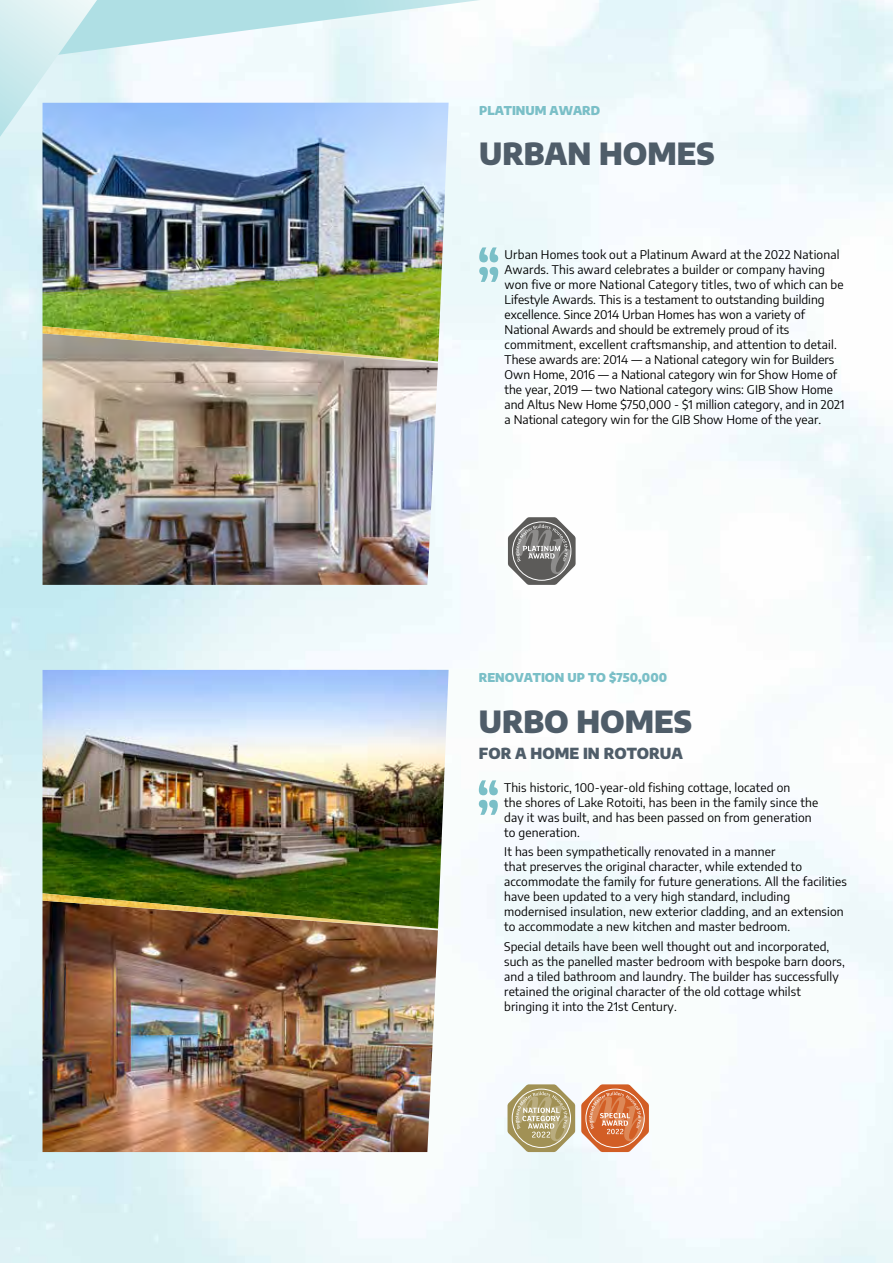
<style>
.page{position:relative;width:893px;height:1263px;background:#fff}
.page>*{position:absolute;margin:0;border:0;box-sizing:border-box;transform-origin:0 0}
.t1{font:900 30px "Encode Sans";color:#4f5d69}
.t2{font:900 15px "Encode Sans";color:#4f5d69}
.t3{font:12px/15px "Encode Sans";letter-spacing:.01em;color:#000}
.t4{font:900 12px "Encode Sans";color:#7abfc7}
</style>
<div class="page">
<img style="left:43px;top:670px;width:406px;height:259px">
<img style="left:43px;top:930px;width:395px;height:222px">
<img style="left:43px;top:893px;width:401px;height:37px">
<svg style="left:507px;top:1084px;width:68px;height:68px"></svg>
<svg style="left:479px;top:780px;width:19px;height:35px"></svg>
<svg style="left:581px;top:1084px;width:68px;height:68px"></svg>
<div style="left:475px;top:102px;width:129px;height:18px;background:#f1fafc"></div>
<div style="left:476px;top:138px;width:243px;height:32px;background:#f4fbfc"></div>
<img style="left:43px;top:137px;width:406px;height:224px">
<img style="left:43px;top:363px;width:395px;height:222px">
<img style="left:43px;top:326px;width:401px;height:37px">
<svg style="left:508px;top:517px;width:68px;height:68px"></svg>
<div style="left:474px;top:243px;width:29px;height:43px;background:#ebf9fa"></div>
<svg style="left:479px;top:247px;width:19px;height:35px"></svg>
<svg style="left:0;top:0;width:480px;height:137px"></svg>
<p class="t4" style="left:479px;top:101px;width:122px">PLATINUM AWARD</p>
<h1 class="t1" style="left:479px;top:130px;width:237px">URBAN HOMES</h1>
<p class="t3" style="left:505px;top:247px;width:341px">Urban Homes took out a Platinum Award at the 2022 National Awards. This award celebrates a builder or company having won five or more National Category titles, two of which can be Lifestyle Awards. This is a testament to outstanding building excellence. Since 2014 Urban Homes has won a variety of National Awards and should be extremely proud of its commitment, excellent craftsmanship, and attention to detail.<br>These awards are: 2014 — a National category win for Builders Own Home, 2016 — a National category win for Show Home of the year, 2019 — two National category wins: GIB Show Home and Altus New Home $750,000 - $1 million category, and in 2021 a National category win for the GIB Show Home of the year.</p>
<p class="t4" style="left:479px;top:668px;width:190px">RENOVATION UP TO $750,000</p>
<h1 class="t1" style="left:479px;top:698px;width:215px">URBO HOMES</h1>
<p class="t2" style="left:479px;top:742px;width:206px">FOR A HOME IN ROTORUA</p>
<p class="t3" style="left:504px;top:779px;width:315px">This historic, 100-year-old fishing cottage, located on<br>the shores of Lake Rotoiti, has been in the family since the day it was built, and has been passed on from generation to generation.</p>
<p class="t3" style="left:504px;top:844px;width:344px">It has been sympathetically renovated in a manner<br>that preserves the original character, while extended to accommodate the family for future generations. All the facilities have been updated to a very high standard, including modernised insulation, new exterior cladding, and an extension to accommodate a new kitchen and master bedroom.</p>
<p class="t3" style="left:504px;top:938px;width:342px">Special details have been well thought out and incorporated, such as the panelled master bedroom with bespoke barn doors, and a tiled bathroom and laundry. The builder has successfully retained the original character of the old cottage whilst bringing it into the 21st Century.</p>
</div>
